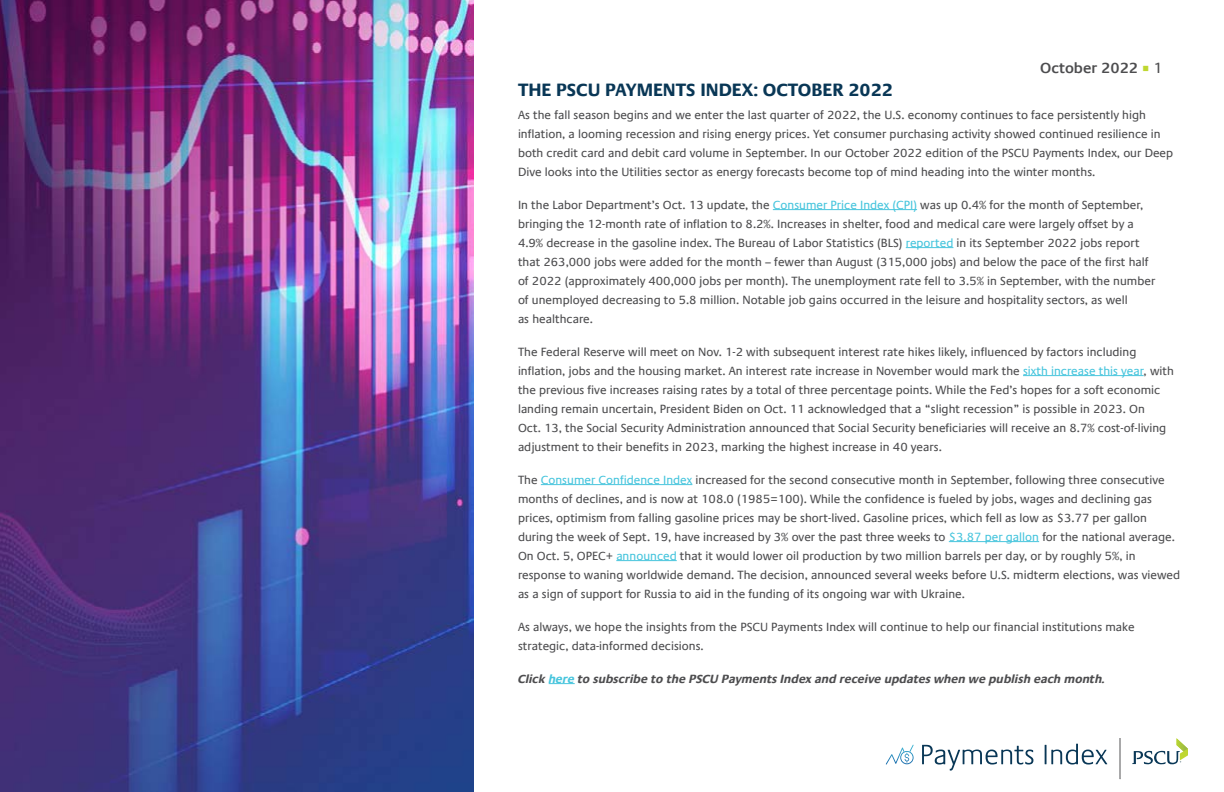
<style>
.page{position:relative;width:1224px;height:792px;background:#fff}
.page>*{position:absolute;margin:0;border:0;box-sizing:border-box;transform-origin:0 0}
.t1{font:700 18px "Praxis Com";color:#093756}
.t2{font:600 15px "Praxis Com";color:#4d4d4f}
.t3{font:12px/19px "Praxis Com";color:#4d4d4f}
.t4{font:italic 700 12px "Praxis Com";color:#4d4d4f}
.s1{font-family:"Minion Pro";font-weight:400;font-size:18px;color:#bfd730}
.s2{font-weight:400}
.s3{color:#47c5dd}
</style>
<div class="page">
<hr style="left:773px;top:209px;width:144px;height:1px;background:#47c5dd">
<hr style="left:906px;top:247px;width:47px;height:1px;background:#47c5dd">
<hr style="left:1023px;top:375px;width:121px;height:1px;background:#47c5dd">
<hr style="left:541px;top:484px;width:151px;height:1px;background:#47c5dd">
<hr style="left:949px;top:541px;width:90px;height:1px;background:#47c5dd">
<hr style="left:616px;top:560px;width:61px;height:1px;background:#47c5dd">
<svg style="left:549px;top:683px;width:26px;height:1px"></svg>
<img style="left:0;top:0;width:474px;height:792px">
<svg style="left:922px;top:745px;width:111px;height:26px"></svg>
<svg style="left:1045px;top:744px;width:62px;height:21px"></svg>
<svg style="left:1120px;top:738px;width:1px;height:41px"></svg>
<svg style="left:1132px;top:738px;width:56px;height:26px"></svg>
<svg style="left:886px;top:745px;width:28px;height:20px"></svg>
<p class="t2" style="left:1040px;top:59px;width:124px">October 2022 <span class="s1">■</span> <span class="s2">1</span></p>
<p class="t3" style="left:518px;top:105px;width:657px">As the fall season begins and we enter the last quarter of 2022, the U.S. economy continues to face persistently high inflation, a looming recession and rising energy prices. Yet consumer purchasing activity showed continued resilience in both credit card and debit card volume in September. In our October 2022 edition of the PSCU Payments Index, our Deep Dive looks into the Utilities sector as energy forecasts become top of mind heading into the winter months.</p>
<p class="t3" style="left:518px;top:195px;width:639px">In the Labor Department’s Oct. 13 update, the <span class="s3">Consumer Price Index (CPI)</span> was up 0.4% for the month of September, bringing the 12-month rate of inflation to 8.2%. Increases in shelter, food and medical care were largely offset by a 4.9% decrease in the gasoline index. The Bureau of Labor Statistics (BLS) <span class="s3">reported</span> in its September 2022 jobs report that 263,000 jobs were added for the month – fewer than August (315,000 jobs) and below the pace of the first half of 2022 (approximately 400,000 jobs per month). The unemployment rate fell to 3.5% in September, with the number of unemployed decreasing to 5.8 million. Notable job gains occurred in the leisure and hospitality sectors, as well<br>as healthcare.</p>
<p class="t3" style="left:518px;top:342px;width:657px">The Federal Reserve will meet on Nov. 1-2 with subsequent interest rate hikes likely, influenced by factors including inflation, jobs and the housing market. An interest rate increase in November would mark the <span class="s3">sixth increase this year</span>, with the previous five increases raising rates by a total of three percentage points. While the Fed’s hopes for a soft economic landing remain uncertain, President Biden on Oct. 11 acknowledged that a “slight recession” is possible in 2023. On<br>Oct. 13, the Social Security Administration announced that Social Security beneficiaries will receive an 8.7% cost-of-living adjustment to their benefits in 2023, marking the highest increase in 40 years.</p>
<p class="t3" style="left:518px;top:470px;width:664px">The <span class="s3">Consumer Confidence Index</span> increased for the second consecutive month in September, following three consecutive months of declines, and is now at 108.0 (1985=100). While the confidence is fueled by jobs, wages and declining gas prices, optimism from falling gasoline prices may be short-lived. Gasoline prices, which fell as low as $3.77 per gallon during the week of Sept. 19, have increased by 3% over the past three weeks to <span class="s3">$3.87 per gallon</span> for the national average.<br>On Oct. 5, OPEC+ <span class="s3">announced</span> that it would lower oil production by two million barrels per day, or by roughly 5%, in response to waning worldwide demand. The decision, announced several weeks before U.S. midterm elections, was viewed as a sign of support for Russia to aid in the funding of its ongoing war with Ukraine.</p>
<p class="t3" style="left:518px;top:617px;width:618px">As always, we hope the insights from the PSCU Payments Index will continue to help our financial institutions make strategic, data-informed decisions.</p>
<p class="t4" style="left:518px;top:671px;width:589px">Click <span class="s3">here</span> to subscribe to the PSCU Payments Index and receive updates when we publish each month.</p>
<h1 class="t1" style="left:518px;top:80px;width:376px">THE PSCU PAYMENTS INDEX: OCTOBER 2022</h1>
</div>
